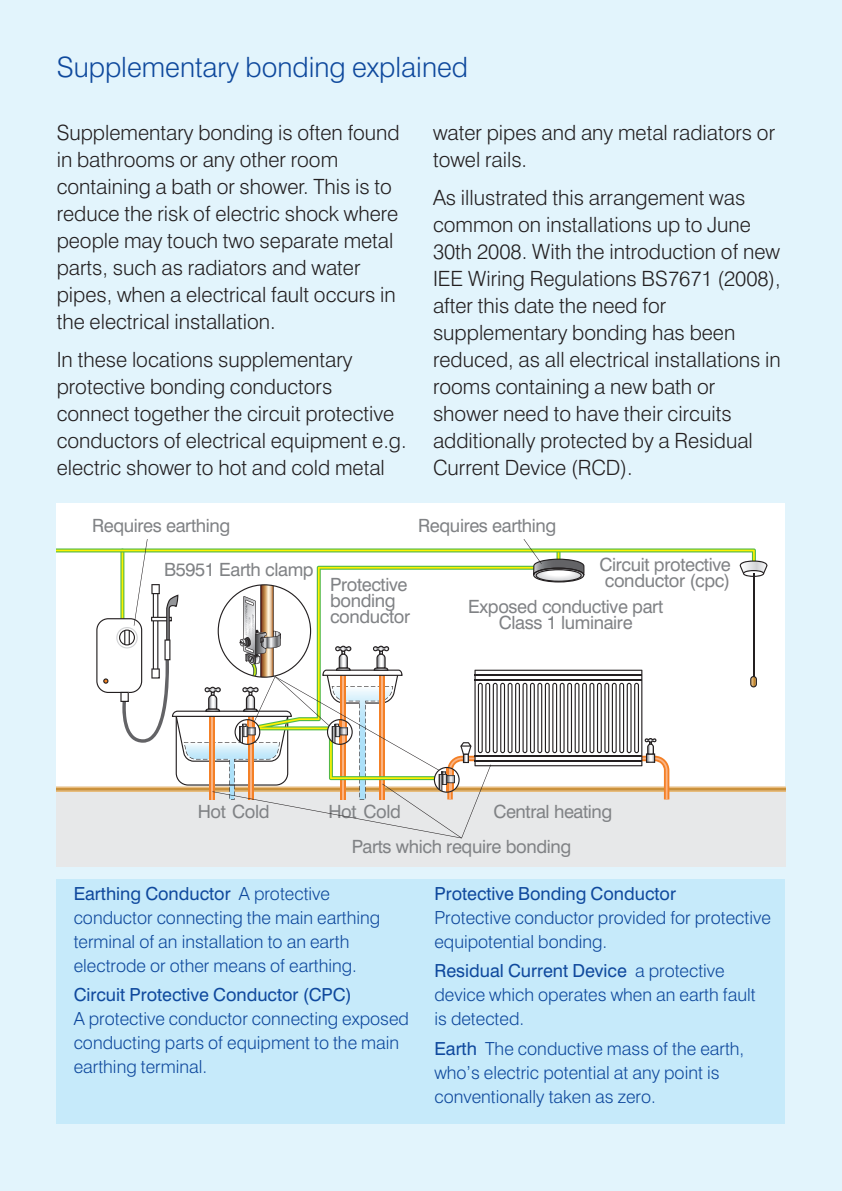
<style>
.page{position:relative;width:842px;height:1191px;background:#e2f4fc}
.page>*{position:absolute;margin:0;border:0;box-sizing:border-box;transform-origin:0 0}
.t1{font:300 28px "Swiss 721 BT";color:#0f499d}
.t2{font:300 21px/27px "Swiss 721 BT";color:#231f20}
.t3{font:18.2px/16px "Swiss 721 BT";letter-spacing:-.02em;color:#808285}
.t4{font:300 18px/24px "Swiss 721 BT";color:#0f499d}
.t5{font:18px "Swiss 721 BT";color:#0f499d}
.s1{font-weight:400}
</style>
<div class="page">
<div style="left:57px;top:504px;width:728px;height:362px;background:#fff"></div>
<div style="left:57px;top:789px;width:728px;height:77px;background:#e7e8e9"></div>
<svg style="left:767px;top:786px;width:18px;height:5px"></svg>
<svg style="left:57px;top:539px;width:710px;height:299px"></svg>
<div style="left:57px;top:879px;width:728px;height:244px;background:#c6eafa"></div>
<h1 class="t1" style="left:57px;top:57px;width:413px">Supplementary bonding explained</h1>
<p class="t2" style="left:57px;top:121px;width:345px">Supplementary bonding is often found in bathrooms or any other room containing a bath or shower. This is to reduce the risk of electric shock where people may touch two separate metal parts, such as radiators and water pipes, when a electrical fault occurs in the electrical installation.</p>
<p class="t2" style="left:57px;top:348px;width:351px">In these locations supplementary protective bonding conductors connect together the circuit protective conductors of electrical equipment e.g. electric shower to hot and cold metal</p>
<p class="t2" style="left:433px;top:121px;width:344px">water pipes and any metal radiators or towel rails.</p>
<p class="t2" style="left:433px;top:186px;width:349px">As illustrated this arrangement was common on installations up to June 30th 2008. With the introduction of new IEE Wiring Regulations BS7671 (2008), after this date the need for supplementary bonding has been reduced, as all electrical installations in rooms containing a new bath or shower need to have their circuits additionally protected by a Residual Current Device (RCD).</p>
<p class="t3" style="left:92px;top:519px;width:140px">Requires earthing</p>
<p class="t3" style="left:418px;top:519px;width:140px">Requires earthing</p>
<p class="t3" style="left:164px;top:563px;width:151px">B5951 Earth clamp</p>
<p class="t3" style="left:330px;top:578px;width:82px">Protective bonding conductor</p>
<p class="t3" style="left:600px;top:558px;width:133px">Circuit protective conductor (cpc)</p>
<p class="t3" style="left:468px;top:600px;width:196px">Exposed conductive part</p>
<p class="t3" style="left:499px;top:616px;width:135px">Class 1 luminaire</p>
<p class="t3" style="left:198px;top:805px;width:73px">Hot Cold</p>
<p class="t3" style="left:328px;top:805px;width:74px">Hot Cold</p>
<p class="t3" style="left:493px;top:805px;width:121px">Central heating</p>
<p class="t3" style="left:352px;top:841px;width:221px">Parts which require bonding</p>
<p class="t4" style="left:74px;top:883px;width:308px"><span class="s1">Earthing Conductor</span> A protective conductor connecting the main earthing terminal of an installation to an earth electrode or other means of earthing.</p>
<p class="t5" style="left:74px;top:988px;width:280px">Circuit Protective Conductor (CPC)</p>
<p class="t4" style="left:74px;top:1008px;width:337px">A protective conductor connecting exposed conducting parts of equipment to the main earthing terminal.</p>
<p class="t5" style="left:434px;top:886px;width:243px">Protective Bonding Conductor</p>
<p class="t4" style="left:434px;top:907px;width:338px">Protective conductor provided for protective equipotential bonding.</p>
<p class="t4" style="left:434px;top:960px;width:323px"><span class="s1">Residual Current Device</span> a protective device which operates when an earth fault is detected.</p>
<p class="t4" style="left:434px;top:1038px;width:311px"><span class="s1">Earth</span> The conductive mass of the earth, who’s electric potential at any point is conventionally taken as zero.</p>
</div>
